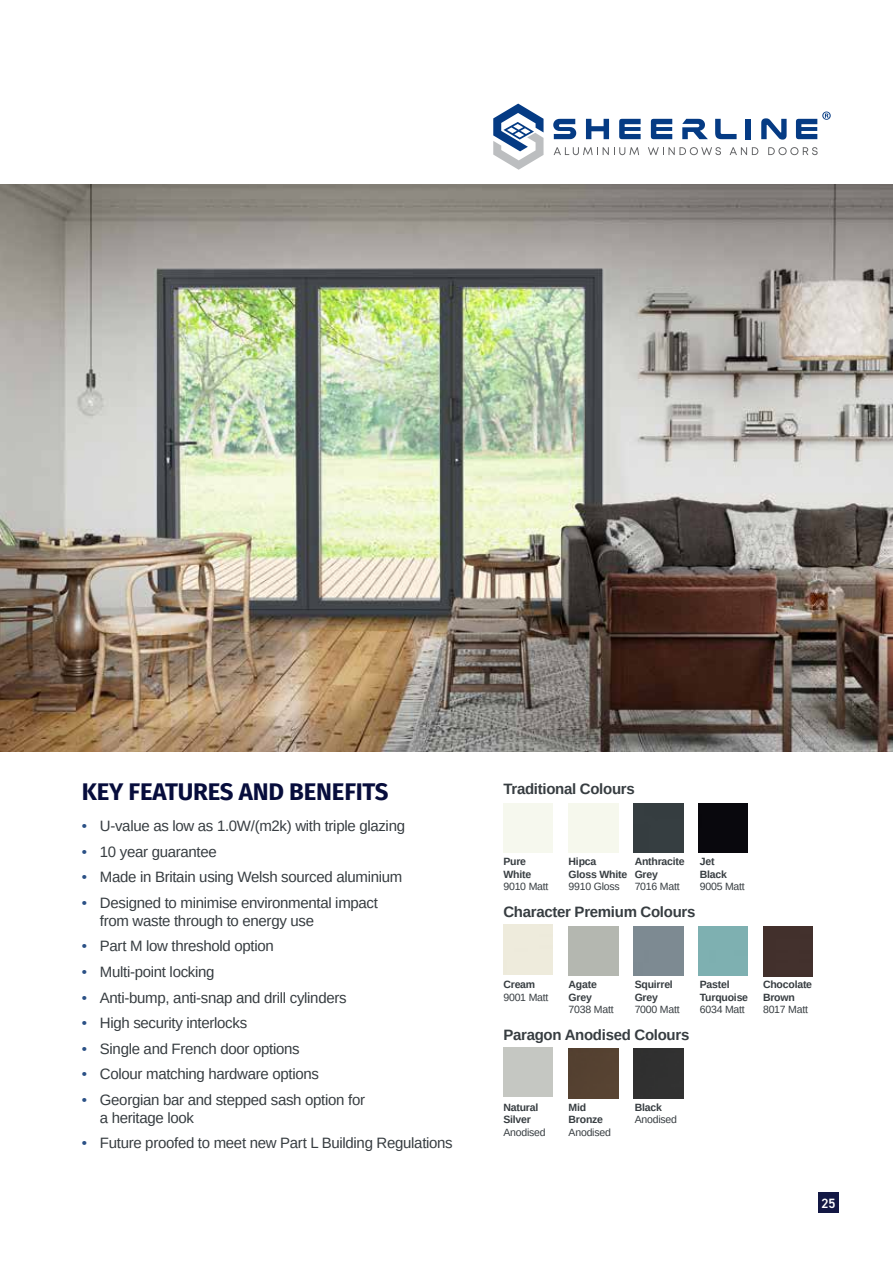
<style>
.page{position:relative;width:893px;height:1263px;background:#fff}
.page>*{position:absolute;margin:0;border:0;box-sizing:border-box;transform-origin:0 0}
.t1{font:700 24px "Fira Sans";letter-spacing:-.01em;color:#070d3c}
.t2{font:15px/18px "Liberation Sans";letter-spacing:-.02em;color:#373d41}
.t3{font:700 15px "Liberation Sans";letter-spacing:-.02em;color:#373d41}
.t4{font:600 13.5px "DIN2014";color:#fff}
.t5{font:700 10.5px/12.6px "Liberation Sans";letter-spacing:-.02em;color:#373d41}
.t6{font:10.5px "Liberation Sans";letter-spacing:-.02em;color:#373d41}
.s1{color:#2b5186}
</style>
<div class="page">
<div style="left:818px;top:1192px;width:21px;height:20px;background:#131844"></div>
<img style="left:1px;top:184px;width:892px;height:567px">
<img style="left:0;top:184px;width:1px;height:567px">
<svg style="left:554px;top:147px;width:85px;height:8px"></svg>
<svg style="left:648px;top:147px;width:73px;height:8px"></svg>
<svg style="left:730px;top:147px;width:28px;height:8px"></svg>
<svg style="left:768px;top:147px;width:50px;height:8px"></svg>
<svg style="left:586px;top:119px;width:23px;height:20px"></svg>
<svg style="left:553px;top:119px;width:23px;height:20px"></svg>
<svg style="left:619px;top:119px;width:22px;height:20px"></svg>
<svg style="left:651px;top:119px;width:21px;height:20px"></svg>
<svg style="left:715px;top:119px;width:22px;height:20px"></svg>
<div style="left:745px;top:119px;width:6px;height:20px;background:#053b84"></div>
<svg style="left:761px;top:118px;width:26px;height:22px"></svg>
<svg style="left:796px;top:112px;width:35px;height:27px"></svg>
<svg style="left:682px;top:119px;width:26px;height:20px"></svg>
<svg style="left:493px;top:104px;width:50px;height:66px"></svg>
<div style="left:763px;top:927px;width:49px;height:49px;background:#42302c"></div>
<div style="left:634px;top:803px;width:49px;height:49px;background:#363e41"></div>
<div style="left:698px;top:803px;width:50px;height:49px;background:#09080d"></div>
<div style="left:503px;top:1047px;width:50px;height:50px;background:#c5c7c2"></div>
<div style="left:569px;top:1049px;width:49px;height:49px;background:#554231"></div>
<div style="left:634px;top:1049px;width:49px;height:49px;background:#303030"></div>
<h1 class="t1" style="left:82px;top:771px;width:308px">KEY FEATURES AND BENEFITS</h1>
<p class="t2" style="left:82px;top:817px;width:325px"><span class="s1">•</span> U-value as low as 1.0W/(m2k) with triple glazing</p>
<p class="t2" style="left:82px;top:843px;width:136px"><span class="s1">•</span> 10 year guarantee</p>
<p class="t2" style="left:82px;top:868px;width:322px"><span class="s1">•</span> Made in Britain using Welsh sourced aluminium</p>
<p class="t2" style="left:100px;top:894px;width:280px;text-indent:-18px"><span class="s1">•</span> Designed to minimise environmental impact from waste through to energy use</p>
<p class="t2" style="left:82px;top:937px;width:193px"><span class="s1">•</span> Part M low threshold option</p>
<p class="t2" style="left:82px;top:963px;width:134px"><span class="s1">•</span> Multi-point locking</p>
<p class="t2" style="left:82px;top:988px;width:266px"><span class="s1">•</span> Anti-bump, anti-snap and drill cylinders</p>
<p class="t2" style="left:82px;top:1014px;width:167px"><span class="s1">•</span> High security interlocks</p>
<p class="t2" style="left:82px;top:1039px;width:219px"><span class="s1">•</span> Single and French door options</p>
<p class="t2" style="left:82px;top:1065px;width:239px"><span class="s1">•</span> Colour matching hardware options</p>
<p class="t2" style="left:100px;top:1090px;width:267px;text-indent:-18px"><span class="s1">•</span> Georgian bar and stepped sash option for a heritage look</p>
<p class="t2" style="left:82px;top:1134px;width:372px"><span class="s1">•</span> Future proofed to meet new Part L Building Regulations</p>
<p class="t3" style="left:503px;top:778px;width:133px">Traditional Colours</p>
<p class="t5" style="left:503px;top:855px;width:29px">Pure<br>White</p>
<p class="t6" style="left:503px;top:880px;width:47px">9010 Matt</p>
<p class="t5" style="left:569px;top:855px;width:60px">Hipca<br>Gloss White</p>
<p class="t6" style="left:569px;top:880px;width:53px">9910 Gloss</p>
<p class="t5" style="left:635px;top:855px;width:52px">Anthracite<br>Grey</p>
<p class="t6" style="left:635px;top:880px;width:47px">7016 Matt</p>
<p class="t5" style="left:700px;top:855px;width:29px">Jet<br>Black</p>
<p class="t6" style="left:700px;top:880px;width:47px">9005 Matt</p>
<p class="t3" style="left:503px;top:901px;width:194px">Character Premium Colours</p>
<p class="t5" style="left:503px;top:978px;width:33px">Cream</p>
<p class="t6" style="left:503px;top:990px;width:47px">9001 Matt</p>
<p class="t5" style="left:569px;top:978px;width:30px">Agate<br>Grey</p>
<p class="t6" style="left:569px;top:1003px;width:47px">7038 Matt</p>
<p class="t5" style="left:635px;top:978px;width:40px">Squirrel<br>Grey</p>
<p class="t6" style="left:635px;top:1003px;width:47px">7000 Matt</p>
<p class="t5" style="left:700px;top:978px;width:50px">Pastel<br>Turquoise</p>
<p class="t6" style="left:700px;top:1003px;width:47px">6034 Matt</p>
<p class="t5" style="left:763px;top:978px;width:51px">Chocolate<br>Brown</p>
<p class="t6" style="left:763px;top:1003px;width:47px">8017 Matt</p>
<p class="t3" style="left:503px;top:1024px;width:187px">Paragon Anodised Colours</p>
<p class="t5" style="left:503px;top:1101px;width:36px">Natural<br>Silver</p>
<p class="t6" style="left:503px;top:1125px;width:44px">Anodised</p>
<p class="t5" style="left:569px;top:1101px;width:36px">Mid<br>Bronze</p>
<p class="t6" style="left:569px;top:1125px;width:44px">Anodised</p>
<p class="t5" style="left:635px;top:1101px;width:29px">Black</p>
<p class="t6" style="left:635px;top:1113px;width:44px">Anodised</p>
<p class="t4" style="left:821px;top:1194px;width:16px">25</p>
</div>
